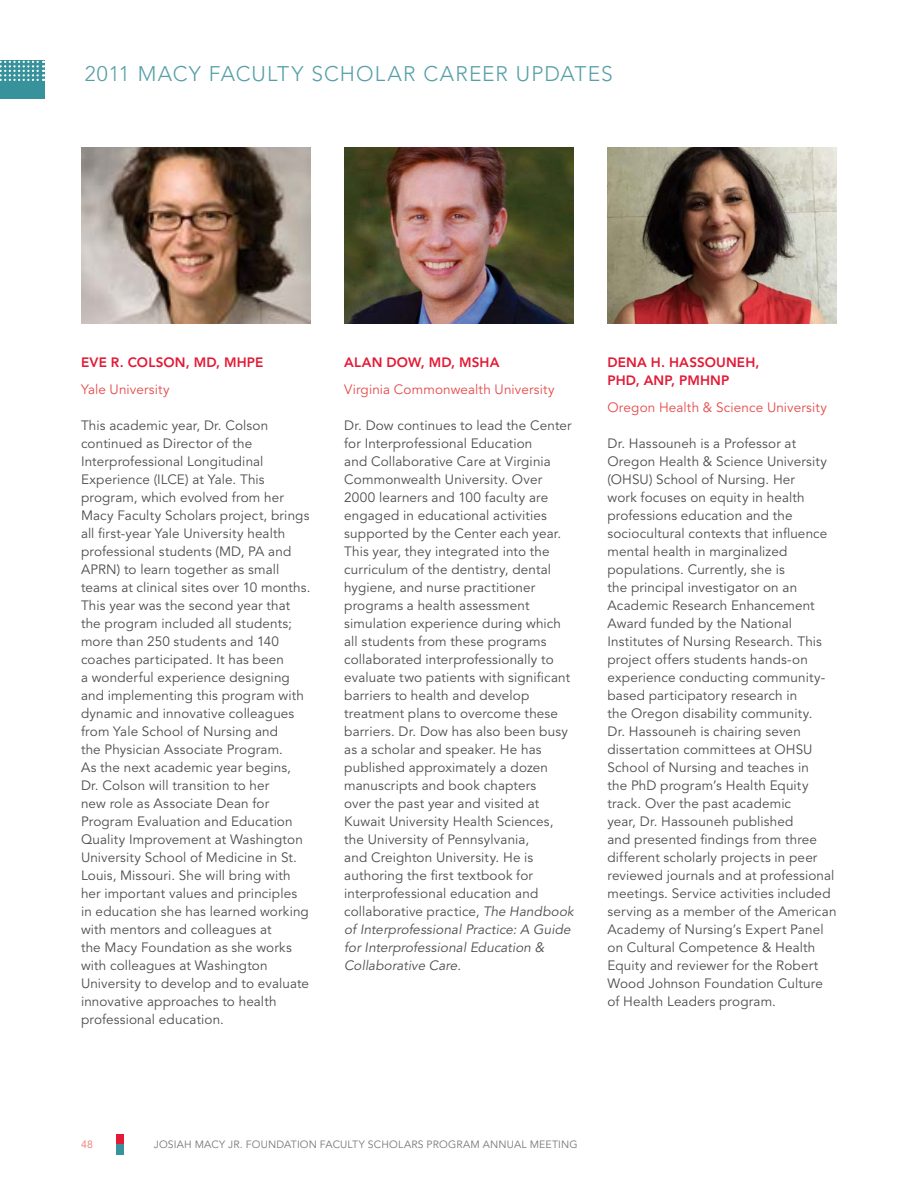
<style>
.page{position:relative;width:918px;height:1188px;background:#fff}
.page>*{position:absolute;margin:0;border:0;box-sizing:border-box;transform-origin:0 0}
.Headlines{font:300 21px "Avenir LT Std";letter-spacing:.05em;color:#569fa7}
.Body{font:13.5px/18px "Avenir LT Std";letter-spacing:.01em;color:#4c4d4e}
.Body__Institutions{font:13.5px "Avenir LT Std";letter-spacing:.01em;color:#e54a4a}
.Subheadlines__First{font:800 13.5px/18px "Avenir LT Std";letter-spacing:.01em;color:#e31936}
.t1{font:10.5px "Avenir LT Std";letter-spacing:.015em;color:#76787a}
.t2{font:10.5px "Avenir LT Std";color:#eb7669}
.s1{font-style:italic}
</style>
<div class="page">
<div style="left:117px;top:1134px;width:7px;height:10px;background:#e31936"></div>
<div style="left:117px;top:1144px;width:7px;height:10px;background:#37929b"></div>
<div style="left:0;top:61px;width:44px;height:38px;background:#37929b"></div>
<svg style="left:0;top:61px;width:44px;height:20px"></svg>
<img style="left:81px;top:147px;width:229px;height:176px">
<img style="left:344px;top:147px;width:230px;height:176px">
<img style="left:608px;top:147px;width:229px;height:176px">
<p class="Headlines" style="left:85px;top:61px;width:528px">2011 MACY FACULTY SCHOLAR CAREER U PDATES</p>
<p class="Subheadlines__First" style="left:81px;top:353px;width:184px">EVE R. COLSON, MD, MHPE</p>
<p class="Body__Institutions" style="left:81px;top:381px;width:90px">Yale University</p>
<p class="Body" style="left:81px;top:416px;width:231px">This academic year, Dr. Colson continued as Director of the Interprofessional Longitudinal Experience (ILCE) at Yale. This program, which evolved from her Macy Faculty Scholars project, brings all first-year Yale University health professional students (MD, PA and APRN) to learn together as small teams at clinical sites over 10 months.<br>This year was the second year that the program included all students; more than 250 students and 140 coaches participated. It has been<br>a wonderful experience designing and implementing this program with dynamic and innovative colleagues from Yale School of N ursing and<br>the Physician Associate Program.<br>As the next academic year begins, Dr. Colson will transition to her<br>new role as Associate Dean for Program Evaluation and Education Quality Improvement at Washington University School of Medicine in St.<br>Louis, Missouri. She will bring with her important values and principles in education she has learned working with mentors and colleagues at<br>the Macy Foundation as she works with colleagues at Washington University to develop and to evaluate innovative approaches to health professional education.</p>
<p class="Subheadlines__First" style="left:344px;top:353px;width:157px">ALAN DOW, MD, MSHA</p>
<p class="Body__Institutions" style="left:344px;top:381px;width:212px">Virginia Commonwealth University</p>
<p class="Body" style="left:344px;top:416px;width:231px">Dr. Dow continues to lead the Center for Interprofessional Education<br>and Collaborative Care at Virginia Commonwealth University. Over 2000 learners and 100 faculty are engaged in educational activities supported by the Center each year.<br>This year, they integrated into the curriculum of the dentistry, dental hygiene, and nurse practitioner programs a health assessment simulation experience during which all students from these programs collaborated interprofessionally to evaluate two patients with significant barriers to health and develop treatment plans to overcome these barriers. Dr. Dow has also been busy as a scholar and speaker. He has published approximately a dozen manuscripts and book chapters<br>over the past year and visited at Kuwait University Health Sciences, the University of Pennsylvania,<br>and Creighton University. He is authoring the first textbook for interprofessional education and collaborative practice, <span class="s1">The Handbook of Interprofessional Practice: A Guide for Interprofessional Education &amp; Collaborative Care</span>.</p>
<p class="Subheadlines__First" style="left:608px;top:353px;width:153px">DENA H. HASSOUNEH,<br>PHD, ANP, PMHNP</p>
<p class="Body__Institutions" style="left:608px;top:399px;width:221px">Oregon Health &amp; Science University</p>
<p class="Body" style="left:608px;top:434px;width:231px">Dr. Hassouneh is a Professor at Oregon Health &amp; Science University (OHSU) School of N ursing. Her<br>work focuses on equity in health professions education and the sociocultural contexts that influence mental health in marginalized populations. Currently, she is<br>the principal investigator on an Academic Research Enhancement Award funded by the National Institutes of N ursing Research. This project offers students hands-on experience conducting community&shy;based participatory research in<br>the Oregon disability community.<br>Dr. Hassouneh is chairing seven dissertation committees at OHSU School of N ursing and teaches in<br>the PhD program’s Health Equity track. Over the past academic<br>year, Dr. Hassouneh published<br>and presented findings from three different scholarly projects in peer reviewed journals and at professional meetings. Service activities included serving as a member of the American Academy of N ursing’s Expert Panel on Cultural Competence &amp; Health Equity and reviewer for the Robert Wood Johnson Foundation Culture of Health Leaders program.</p>
<p class="t2" style="left:81px;top:1138px;width:13px">48</p>
<p class="t1" style="left:154px;top:1138px;width:425px">JOS IAH MACY JR. FOUN DATION FACULTY SCHOLARS PROGRAM ANN UAL MEETIN G</p>
</div>
